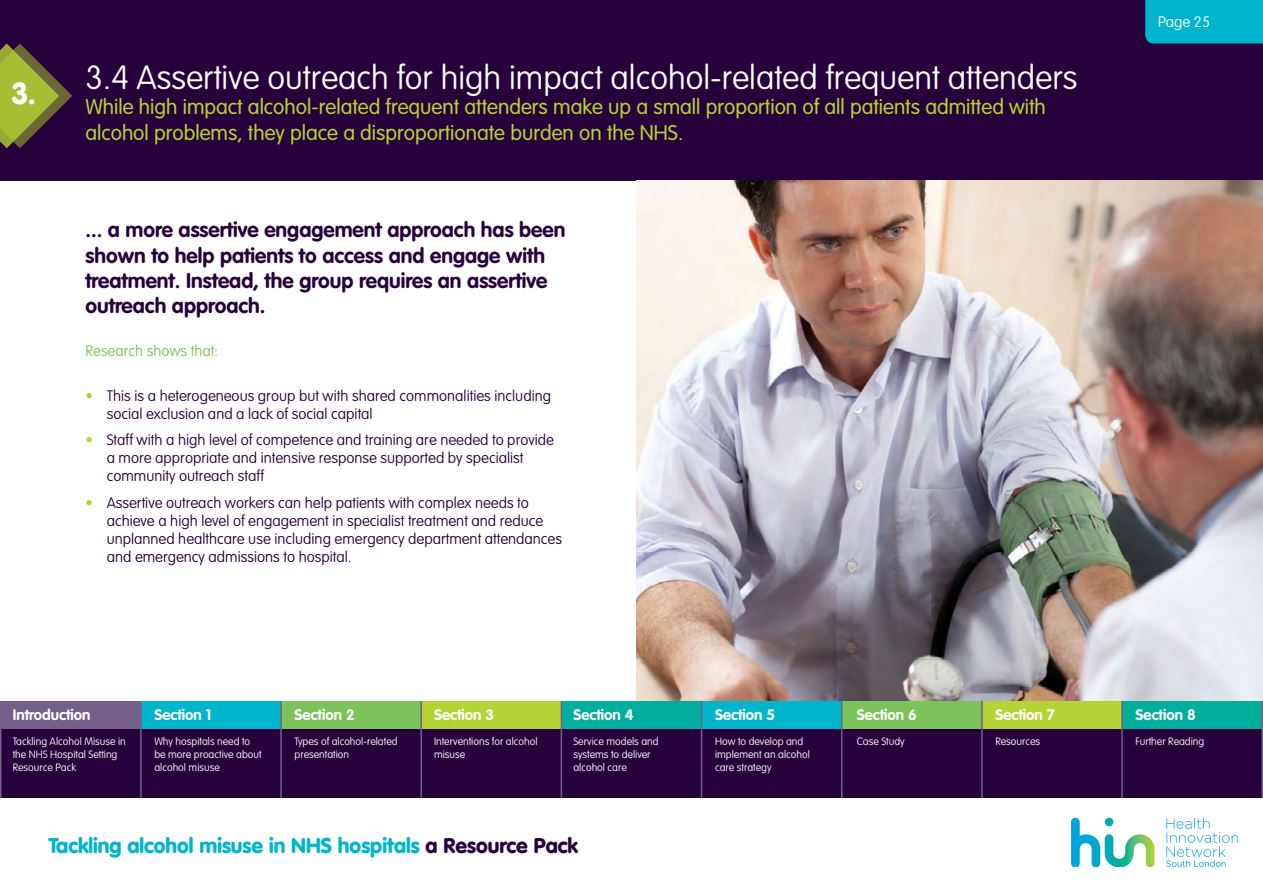
<style>
.page{position:relative;width:1263px;height:893px;background:#fff}
.page>*{position:absolute;margin:0;border:0;box-sizing:border-box;transform-origin:0 0}
.t1{font:100 33px "VAG Rounded Std";color:#fff}
.t2{font:300 21px/25.2px "VAG Rounded";color:#b5d334}
.t3{font:700 21px/25.2px "VAG Rounded Std";color:#27003b}
.t4{font:900 21px "VAG Rounded Std";color:#00b5cc}
.t5{font:100 15px/18px "VAG Rounded Std";color:#27003b}
.t6{font:700 15px "VAG Rounded Std";color:#fff}
.t7{font:100 15px "VAG Rounded Std";color:#7dc35c}
.t8{font:100 15px "VAG Rounded Std";color:#fff}
.t9{font:100 10.5px/12.6px "VAG Rounded Std";color:#fff}
.s1{font-family:"VAG Rounded";color:#b5d334}
.s2{color:#27003b}
</style>
<div class="page">
<div style="left:0;top:0;width:1263px;height:181px;background:#27003b"></div>
<img style="left:636px;top:181px;width:627px;height:520px">
<svg style="left:1071px;top:818px;width:83px;height:49px"></svg>
<svg style="left:1166px;top:818px;width:72px;height:49px"></svg>
<div style="left:0;top:723px;width:1263px;height:75px;background:#27003b"></div>
<div style="left:142px;top:701px;width:139px;height:27px;background:#00b5cc"></div>
<div style="left:1px;top:701px;width:139px;height:27px;background:#745f88"></div>
<div style="left:701px;top:701px;width:141px;height:27px;background:#00b5cc"></div>
<div style="left:281px;top:701px;width:139px;height:27px;background:#7dc35c"></div>
<div style="left:982px;top:701px;width:139px;height:27px;background:#b5d334"></div>
<div style="left:842px;top:701px;width:141px;height:27px;background:#7dc35c"></div>
<div style="left:421px;top:701px;width:140px;height:27px;background:#b5d334"></div>
<div style="left:1122px;top:701px;width:141px;height:27px;background:#00ae9e"></div>
<div style="left:561px;top:701px;width:141px;height:27px;background:#00ae9e"></div>
<div style="left:1145px;top:0;width:118px;height:43px;background:#00b5cc"></div>
<hr style="left:280px;top:701px;width:2px;height:97px;background:#745f88">
<hr style="left:0;top:701px;width:2px;height:97px;background:#745f88">
<hr style="left:140px;top:701px;width:2px;height:97px;background:#745f88">
<hr style="left:420px;top:701px;width:2px;height:97px;background:#745f88">
<hr style="left:561px;top:701px;width:1px;height:97px;background:#745f88">
<hr style="left:701px;top:701px;width:1px;height:97px;background:#745f88">
<hr style="left:841px;top:701px;width:1px;height:97px;background:#745f88">
<hr style="left:981px;top:701px;width:2px;height:97px;background:#745f88">
<hr style="left:1121px;top:701px;width:2px;height:97px;background:#745f88">
<hr style="left:1261px;top:701px;width:2px;height:97px;background:#745f88">
<svg style="left:0;top:43px;width:72px;height:105px"></svg>
<h1 class="t1" style="left:12px;top:59px;width:1067px"><sub>3.</sub> 3.4 Assertive outreach for high impact alcohol-related frequent attenders</h1>
<h2 class="t2" style="left:85px;top:94px;width:962px">While high impact alcohol-related frequent attenders make up a small proportion of all patients admitted with alcohol problems, they place a disproportionate burden on the NHS.</h2>
<h2 class="t3" style="left:85px;top:218px;width:482px">... a more assertive engagement approach has been shown to help patients to access and engage with treatment. Instead, the group requires an assertive outreach approach.</h2>
<p class="t7" style="left:85px;top:342px;width:134px">Research shows that:</p>
<p class="t5" style="left:107px;top:387px;width:446px;text-indent:-21px"><span class="s1">•</span> This is a heterogeneous group but with shared commonalities including social exclusion and a lack of social capital</p>
<p class="t5" style="left:107px;top:431px;width:449px;text-indent:-21px"><span class="s1">•</span> Staff with a high level of competence and training are needed to provide a more appropriate and intensive response supported by specialist community outreach staff</p>
<p class="t5" style="left:107px;top:494px;width:457px;text-indent:-21px"><span class="s1">•</span> Assertive outreach workers can help patients with complex needs to achieve a high level of engagement in specialist treatment and reduce unplanned healthcare use including emergency department attendances and emergency admissions to hospital.</p>
<p class="t6" style="left:13px;top:706px;width:79px">Introduction</p>
<p class="t9" style="left:13px;top:736px;width:115px">Tackling Alcohol Misuse in the NHS Hospital Setting<br>Resource Pack</p>
<p class="t6" style="left:154px;top:706px;width:59px">Section 1</p>
<p class="t9" style="left:154px;top:736px;width:109px">Why hospitals need to be more proactive about alcohol misuse</p>
<p class="t6" style="left:295px;top:706px;width:62px">Section 2</p>
<p class="t9" style="left:295px;top:736px;width:105px">Types of alcohol-related presentation</p>
<p class="t6" style="left:434px;top:706px;width:62px">Section 3</p>
<p class="t9" style="left:434px;top:736px;width:105px">Interventions for alcohol misuse</p>
<p class="t6" style="left:573px;top:706px;width:62px">Section 4</p>
<p class="t9" style="left:573px;top:736px;width:87px">Service models and systems to deliver alcohol care</p>
<h2 class="t4" style="left:49px;top:833px;width:531px">Tackling alcohol misuse in NHS hospitals <span class="s2">a Resource Pack</span></h2>
<p class="t6" style="left:715px;top:706px;width:62px">Section 5</p>
<p class="t9" style="left:715px;top:736px;width:96px">How to develop and implement an alcohol care strategy</p>
<p class="t6" style="left:857px;top:706px;width:62px">Section 6</p>
<p class="t9" style="left:857px;top:736px;width:50px">Case Study</p>
<p class="t6" style="left:995px;top:706px;width:61px">Section 7</p>
<p class="t9" style="left:995px;top:736px;width:46px">Resources</p>
<p class="t8" style="left:1158px;top:14px;width:53px">Page 25</p>
<p class="t6" style="left:1135px;top:706px;width:62px">Section 8</p>
<p class="t9" style="left:1135px;top:736px;width:70px">Further Reading</p>
</div>
